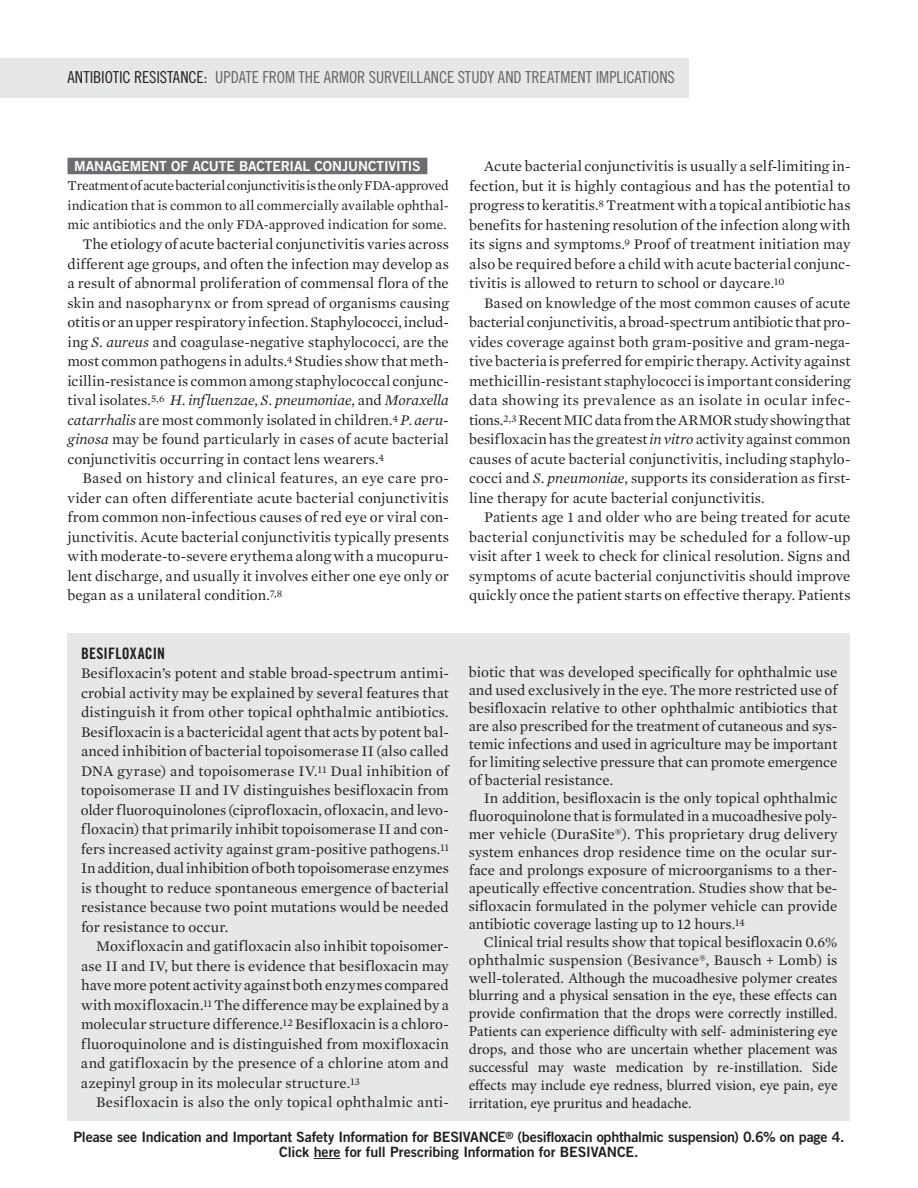
<style>
.page{position:relative;width:918px;height:1188px;background:#fff}
.page>*{position:absolute;margin:0;border:0;box-sizing:border-box;transform-origin:0 0}
.t1{font:16.5px "Trade Gothic LT Std Cn 18";letter-spacing:-.005em;color:#636366}
.t2{font:15.75px "Trade Gothic LT Std Bd Cn 20";letter-spacing:.01em;color:#231f20}
.t3{font:15px/19.5px "Mercury Text G1";color:#231f20;text-align:justify}
.t4{font:15px/17.9px "Minion Pro";color:#231f20;text-align:justify}
.t5{font:15px "Mercury Text G1";letter-spacing:.02em;color:#231f20}
.t6{font:14.25px/15px "Trade Gothic LT Std Bd 2";letter-spacing:-.015em;color:#231f20;text-align:center}
.t7{font:13.8px/19.5px "Mercury Text G1";letter-spacing:-.005em;color:#231f20;text-align:justify}
.t8{font:13.8px "Trade Gothic LT Std Bd 2";letter-spacing:-.015em;color:#fff}
.s1{color:#231f20}
.s2{font-style:italic}
.s3{font-family:"Mercury Text G1"}
</style>
<div class="page">
<div style="left:0;top:58px;width:689px;height:39px;background:#e6e7e9"></div>
<svg style="left:314px;top:1158px;width:27px;height:1px"></svg>
<div style="left:68px;top:158px;width:359px;height:16px;background:#6c6d70"></div>
<div style="left:68px;top:633px;width:782px;height:487px;background:#e6e7e9"></div>
<p class="t1" style="left:68px;top:68px;width:609px"><span class="s1">ANTIBIOTIC RESISTANCE:</span> UPDATE FROM THE ARMOR SURVEILLANCE STUDY AND TREATMENT IMPLICATIONS</p>
<p class="t8" style="left:74px;top:158px;width:348px">MANAGEMENT OF ACUTE BACTERIAL CONJUNCTIVITIS</p>
<p class="t7" style="left:68px;top:175px;width:383px">Treatment of acute bacterial conjunctivitis is the only FDA-approved indication that is common to all commercially available ophthal&shy;mic antibiotics and the only FDA-approved indication for some.</p>
<p class="t3" style="left:67px;top:233px;width:383px;text-indent:15px">The etiology of acute bacterial conjunctivitis varies across different age groups, and often the infection may develop as a result of abnormal proliferation of commensal flora of the skin and nasopharynx or from spread of organisms causing otitis or an upper respiratory infection. Staphylococci, includ&shy;ing <span class="s2">S. aureus</span> and coagulase-negative staphylococci, are the most common pathogens in adults.<sup>4</sup> Studies show that meth&shy;icillin-resistance is common among staphylococcal conjunc&shy;tival isolates.<sup>5,6</sup> <span class="s2">H. influenzae</span>, <span class="s2">S. pneumoniae</span>, and <span class="s2">Moraxella catarrhalis</span> are most commonly isolated in children.<sup>4</sup> <span class="s2">P. aeru&shy;ginosa</span> may be found particularly in cases of acute bacterial conjunctivitis occurring in contact lens wearers.<sup>4</sup></p>
<p class="t3" style="left:67px;top:467px;width:383px;text-indent:15px">Based on history and clinical features, an eye care pro&shy;vider can often differentiate acute bacterial conjunctivitis from common non-infectious causes of red eye or viral con&shy;junctivitis. Acute bacterial conjunctivitis typically presents with moderate-to-severe erythema along with a mucopuru&shy;lent discharge, and usually it involves either one eye only or began as a unilateral condition.<sup>7,8</sup></p>
<p class="t2" style="left:81px;top:643px;width:86px">BESIFLOXACIN</p>
<p class="t3" style="left:81px;top:662px;width:369px">Besifloxacin’s potent and stable broad-spectrum antimi&shy;crobial activity may be explained by several features that distinguish it from other topical ophthalmic antibiotics.<br>Besifloxacin is a bactericidal agent that acts by potent bal&shy;anced inhibition of bacterial topoisomerase II (also called DNA gyrase) and topoisomerase IV.<sup>11</sup> Dual inhibition of topoisomerase II and IV distinguishes besifloxacin from older fluoroquinolones (ciprofloxacin, ofloxacin, and levo&shy;floxacin) that primarily inhibit topoisomerase II and con&shy;fers increased activity against gram-positive pathogens.<sup>11<br></sup>In addition, dual inhibition of both topoisomerase enzymes is thought to reduce spontaneous emergence of bacterial resistance because two point mutations would be needed for resistance to occur.</p>
<p class="t3" style="left:81px;top:935px;width:369px;text-indent:15px">Moxifloxacin and gatifloxacin also inhibit topoisomer&shy;ase II and IV, but there is evidence that besifloxacin may have more potent activity against both enzymes compared with moxifloxacin.<sup>11</sup> The difference may be explained by a molecular structure difference.<sup>12</sup> Besifloxacin is a chloro&shy;fluoroquinolone and is distinguished from moxifloxacin and gatifloxacin by the presence of a chlorine atom and azepinyl group in its molecular structure.<sup>13</sup></p>
<p class="t5" style="left:96px;top:1091px;width:354px">Besifloxacin is also the only topical ophthalmic anti-</p>
<p class="t3" style="left:469px;top:155px;width:383px;text-indent:15px">Acute bacterial conjunctivitis is usually a self-limiting in&shy;fection, but it is highly contagious and has the potential to progress to keratitis.<sup>8</sup> Treatment with a topical antibiotic has benefits for hastening resolution of the infection along with its signs and symptoms.<sup>9</sup> Proof of treatment initiation may also be required before a child with acute bacterial conjunc&shy;tivitis is allowed to return to school or daycare.<sup>10</sup></p>
<p class="t3" style="left:469px;top:292px;width:383px;text-indent:15px">Based on knowledge of the most common causes of acute bacterial conjunctivitis, a broad-spectrum antibiotic that pro&shy;vides coverage against both gram-positive and gram-nega&shy;tive bacteria is preferred for empiric therapy. Activity against methicillin-resistant staphylococci is important considering data showing its prevalence as an isolate in ocular infec&shy;tions.<sup>2,3</sup> Recent MIC data from the ARMOR study showing that besifloxacin has the greatest <span class="s2">in vitro</span> activity against common causes of acute bacterial conjunctivitis, including staphylo&shy;cocci and <span class="s2">S. pneumoniae</span>, supports its consideration as first&shy;line therapy for acute bacterial conjunctivitis.</p>
<p class="t3" style="left:469px;top:506px;width:383px;text-indent:15px">Patients age 1 and older who are being treated for acute bacterial conjunctivitis may be scheduled for a follow-up visit after 1 week to check for clinical resolution. Signs and symptoms of acute bacterial conjunctivitis should improve quickly once the patient starts on effective therapy. Patients</p>
<p class="t3" style="left:469px;top:662px;width:370px;line-height:18px">biotic that was developed specifically for ophthalmic use and used exclusively in the eye. The more restricted use of besifloxacin relative to other ophthalmic antibiotics that are also prescribed for the treatment of cutaneous and sys&shy;temic infections and used in agriculture may be important for limiting selective pressure that can promote emergence of bacterial resistance.</p>
<p class="t3" style="left:469px;top:788px;width:370px;line-height:18px;text-indent:15px">In addition, besifloxacin is the only topical ophthalmic fluoroquinolone that is formulated in a mucoadhesive poly&shy;mer vehicle (DuraSite®). This proprietary drug delivery system enhances drop residence time on the ocular sur&shy;face and prolongs exposure of microorganisms to a ther&shy;apeutically effective concentration. Studies show that be&shy;sifloxacin formulated in the polymer vehicle can provide antibiotic coverage lasting up to 12 hours.<sup>14</sup></p>
<p class="t3" style="left:469px;top:932px;width:370px;line-height:18px;text-align:right">Clinical trial results show that topical besifloxacin 0.6% ophthalmic suspension (Besivance®, Bausch + Lomb) is</p>
<p class="t4" style="left:469px;top:969px;width:370px"><span class="s3">well-tolerated.</span> Although the mucoadhesive polymer creates blurring and a physical sensation in the eye, these effects can provide confirmation that the drops were correctly instilled.<br>Patients can experience difficulty with self- administering eye drops, and those who are uncertain whether placement was successful may waste medication by re-instillation. Side effects may include eye redness, blurred vision, eye pain, eye irritation, eye pruritus and headache.</p>
<p class="t6" style="left:74px;top:1129px;width:772px">Please see Indication and Important Safety Information for BESIVANCE<sup>®</sup> (besifloxacin ophthalmic suspension) 0.6% on page 4.<br>Click here for full Prescribing Information for BESIVANCE.</p>
</div>
